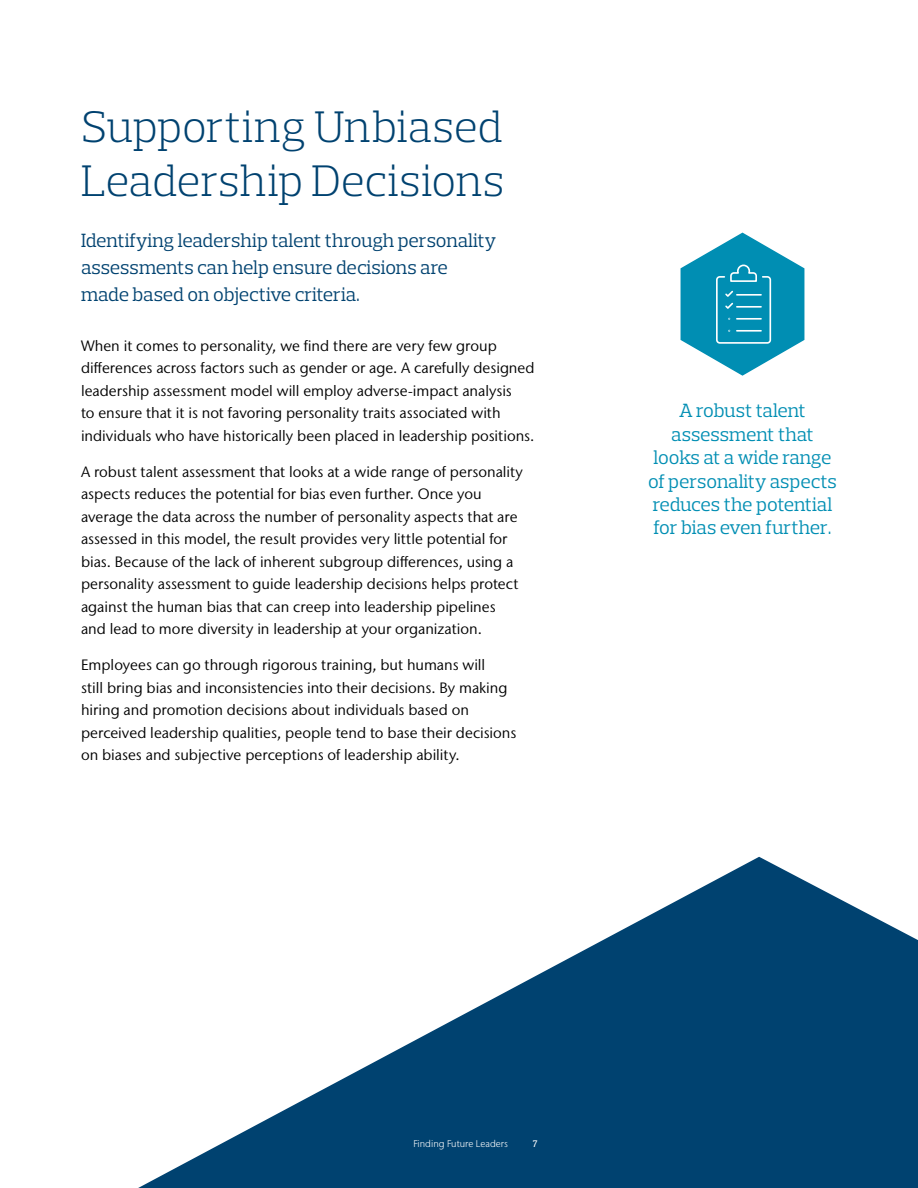
<style>
.page{position:relative;width:918px;height:1188px;background:#fff}
.page>*{position:absolute;margin:0;border:0;box-sizing:border-box;transform-origin:0 0}
.t1{font:300 45px/54px "Prelo Slab";letter-spacing:-.005em;color:#004270}
.t2{font:19.5px/27px "Prelo Slab";color:#004270}
.t3{font:19.5px/23.4px "Prelo Slab";letter-spacing:-.01em;color:#008eb3;text-align:center}
.t4{font:15px/22.5px "Stone Sans IIITC Pro";color:#000}
.t5{font:300 9.75px "Stone Sans IIITC Pro";color:#fff}
.t6{font:500 9.75px "Prelo Slab";color:#fff}
</style>
<div class="page">
<svg style="left:138px;top:857px;width:780px;height:331px;fill:#004270"></svg>
<svg style="left:680px;top:232px;width:125px;height:144px"></svg>
<h1 class="t1" style="left:81px;top:99px;width:425px">Supporting Unbiased<br>Leadership Decisions</h1>
<h2 class="t2" style="left:81px;top:227px;width:417px">Identifying leadership talent through personality assessments can help ensure decisions are made based on objective criteria.</h2>
<p class="t4" style="left:81px;top:334px;width:455px">When it comes to personality, we find there are very few group differences across factors such as gender or age. A carefully designed leadership assessment model will employ adverse-impact analysis<br>to ensure that it is not favoring personality traits associated with individuals who have historically been placed in leadership positions.</p>
<p class="t4" style="left:81px;top:460px;width:443px">A robust talent assessment that looks at a wide range of personality aspects reduces the potential for bias even further. Once you average the data across the number of personality aspects that are assessed in this model, the result provides very little potential for bias. Because of the lack of inherent subgroup differences, using a personality assessment to guide leadership decisions helps protect against the human bias that can creep into leadership pipelines and lead to more diversity in leadership at your organization.</p>
<p class="t4" style="left:81px;top:654px;width:437px">Employees can go through rigorous training, but humans will<br>still bring bias and inconsistencies into their decisions. By making hiring and promotion decisions about individuals based on perceived leadership qualities, people tend to base their decisions on biases and subjective perceptions of leadership ability.</p>
<h2 class="t3" style="left:648px;top:399px;width:190px">A robust talent assessment that looks at a wide range of personality aspects reduces the potential for bias even further.</h2>
<p class="t5" style="left:413px;top:1138px;width:96px">Finding Future Leaders</p>
<p class="t6" style="left:533px;top:1138px;width:6px">7</p>
</div>
